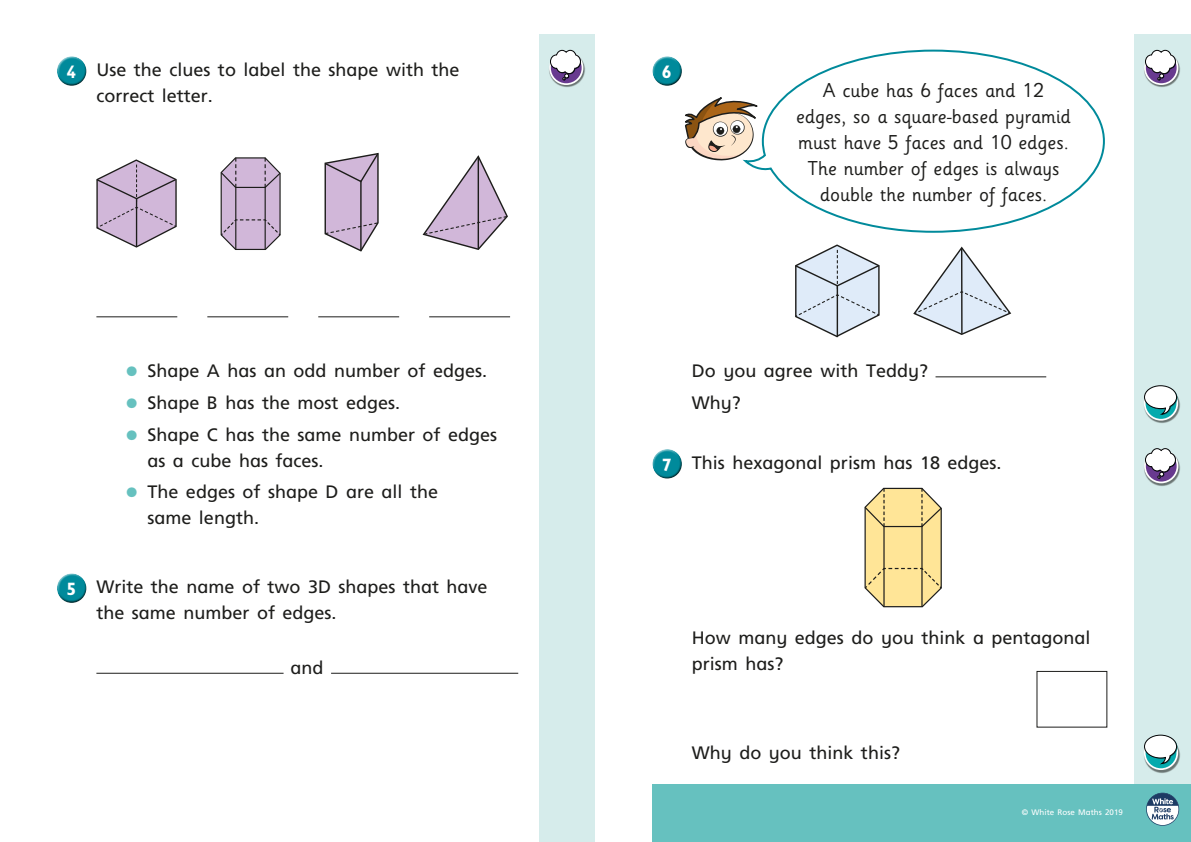
<style>
.page{position:relative;width:1191px;height:842px;background:#fff}
.page>*{position:absolute;margin:0;border:0;box-sizing:border-box;transform-origin:0 0}
.t1{font:20px/26px "Sassoon Infant Std";color:#1d1d1b;text-align:center}
.t2{font:18px/26px "Frutiger Inf";color:#1d1d1b}
.t3{font:700 18px "Gill Infant";color:#fff}
.t4{font:8px "Frutiger Inf";color:#fff}
.s1{font-family:"Gill Infant";font-weight:700;color:#fff}
.s2{font-size:28px;color:#66c1bf}
</style>
<div class="page">
<div style="left:539px;top:34px;width:56px;height:808px;background:#d6eceb"></div>
<div style="left:1134px;top:34px;width:57px;height:808px;background:#d6eceb"></div>
<div style="left:57px;top:56px;width:30px;height:23px;background:#fff;opacity:.75"></div>
<div style="left:57px;top:61px;width:31px;height:26px;background:#1d1d1b;opacity:.75"></div>
<svg style="left:220px;top:157px;width:61px;height:93px;background:#c1adc7"></svg>
<svg style="left:96px;top:159px;width:81px;height:89px"></svg>
<svg style="left:324px;top:152px;width:55px;height:100px"></svg>
<svg style="left:422px;top:155px;width:86px;height:95px"></svg>
<hr style="left:96px;top:316px;width:81px;height:1px;background:#1d1d1b">
<hr style="left:207px;top:316px;width:81px;height:1px;background:#1d1d1b">
<hr style="left:318px;top:316px;width:81px;height:1px;background:#1d1d1b">
<hr style="left:429px;top:316px;width:81px;height:1px;background:#1d1d1b">
<div style="left:57px;top:573px;width:30px;height:23px;background:#fff;opacity:.75"></div>
<div style="left:57px;top:578px;width:31px;height:26px;background:#1d1d1b;opacity:.75"></div>
<hr style="left:96px;top:673px;width:187px;height:1px;background:#1d1d1b">
<hr style="left:331px;top:673px;width:187px;height:1px;background:#1d1d1b">
<div style="left:652px;top:785px;width:539px;height:57px;background:#66c1bf"></div>
<div style="left:652px;top:56px;width:30px;height:23px;background:#fff;opacity:.75"></div>
<div style="left:652px;top:61px;width:31px;height:26px;background:#1d1d1b;opacity:.75"></div>
<svg style="left:913px;top:246px;width:99px;height:89px"></svg>
<svg style="left:795px;top:244px;width:85px;height:94px"></svg>
<hr style="left:935px;top:376px;width:111px;height:1px;background:#1d1d1b">
<div style="left:652px;top:449px;width:30px;height:23px;background:#fff;opacity:.75"></div>
<div style="left:652px;top:454px;width:31px;height:26px;background:#1d1d1b;opacity:.75"></div>
<svg style="left:864px;top:487px;width:78px;height:121px;background:#ecd697"></svg>
<svg style="left:1146px;top:793px;width:33px;height:33px"></svg>
<img style="left:1147px;top:395px;width:33px;height:28px">
<svg style="left:1144px;top:387px;width:33px;height:33px"></svg>
<div style="left:1143px;top:386px;width:35px;height:35px;border:2px solid #fff;border-radius:50%"></div>
<svg style="left:1144px;top:385px;width:33px;height:30px"></svg>
<img style="left:1146px;top:745px;width:34px;height:28px">
<svg style="left:1144px;top:737px;width:33px;height:32px"></svg>
<div style="left:1143px;top:736px;width:35px;height:34px;border:2px solid #fff;border-radius:50%"></div>
<svg style="left:1144px;top:735px;width:33px;height:29px"></svg>
<img style="left:549px;top:59px;width:36px;height:28px">
<svg style="left:550px;top:52px;width:32px;height:32px"></svg>
<div style="left:549px;top:51px;width:34px;height:34px;border:2px solid #fff;border-radius:50%"></div>
<svg style="left:550px;top:50px;width:31px;height:30px"></svg>
<img style="left:1144px;top:59px;width:36px;height:28px">
<svg style="left:1145px;top:52px;width:32px;height:32px"></svg>
<div style="left:1144px;top:51px;width:34px;height:34px;border:2px solid #fff;border-radius:50%"></div>
<svg style="left:1145px;top:50px;width:31px;height:30px"></svg>
<img style="left:1144px;top:457px;width:36px;height:29px">
<svg style="left:1145px;top:450px;width:32px;height:32px"></svg>
<div style="left:1144px;top:449px;width:34px;height:34px;border:2px solid #fff;border-radius:50%"></div>
<svg style="left:1145px;top:448px;width:31px;height:31px"></svg>
<svg style="left:744px;top:49px;width:361px;height:184px"></svg>
<svg style="left:685px;top:96px;width:73px;height:65px"></svg>
<p class="t2" style="left:96px;top:57px;width:365px;text-indent:-30px"><span class="s1">4</span> Use the clues to label the shape with the correct letter.</p>
<p class="t2" style="left:125px;top:358px;width:364px"><span class="s2">•</span> Shape A has an odd number of edges.</p>
<p class="t2" style="left:125px;top:390px;width:277px"><span class="s2">•</span> Shape B has the most edges.</p>
<p class="t2" style="left:147px;top:421px;width:351px;text-indent:-23px"><span class="s2">•</span> Shape C has the same number of edges as a cube has faces.</p>
<p class="t2" style="left:147px;top:479px;width:292px;text-indent:-23px"><span class="s2">•</span> The edges of shape D are all the same length.</p>
<p class="t2" style="left:96px;top:574px;width:393px;text-indent:-30px"><span class="s1">5</span> Write the name of two 3D shapes that have the same number of edges.</p>
<p class="t2" style="left:290px;top:654px;width:34px">and</p>
<p class="t3" style="left:662px;top:61px;width:11px">6</p>
<p class="t1" style="left:796px;top:77px;width:276px">A cube has 6 faces and 12 edges, so a square-based pyramid must have 5 faces and 10 edges.<br>The number of edges is always double the number of faces.</p>
<p class="t2" style="left:692px;top:355px;width:238px;line-height:31.7px">Do you agree with Teddy?<br>Why?</p>
<p class="t2" style="left:662px;top:450px;width:341px"><span class="s1">7</span> This hexagonal prism has 18 edges.</p>
<p class="t2" style="left:692px;top:624px;width:400px">How many edges do you think a pentagonal prism has?</p>
<p class="t2" style="left:692px;top:739px;width:210px">Why do you think this?</p>
<p class="t4" style="left:1021px;top:808px;width:103px">© White Rose Maths 2019</p>
</div>
